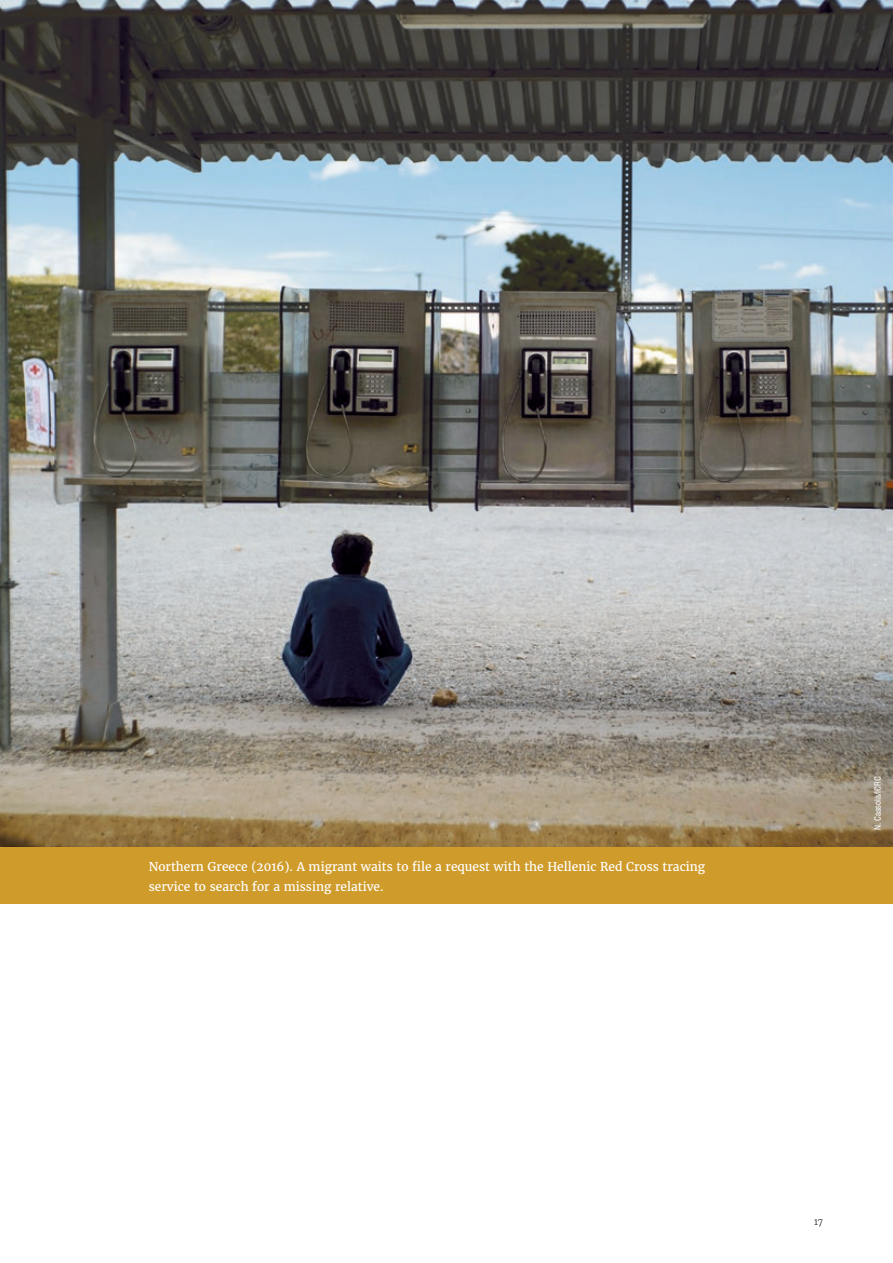
<style>
.page{position:relative;width:893px;height:1263px;background:#fff}
.page>*{position:absolute;margin:0;border:0;box-sizing:border-box;transform-origin:0 0}
.t1{font:12px/19.5px "Merriweather";color:#fff}
.t2{font:condensed 9px "Helvetica Neue LT Std";color:#fff}
.t3{font:300 9px "Merriweather";color:#231f20}
</style>
<div class="page">
<div style="left:0;top:847px;width:893px;height:57px;background:#cf9b2a"></div>
<img style="left:0;top:0;width:893px;height:847px">
<p class="t1" style="left:149px;top:857px;width:558px">Northern Greece (2016). A migrant waits to file a request with the Hellenic Red Cross tracing service to search for a missing relative.</p>
<p class="t2" style="left:872px;top:830px;width:55px;rotate:-90deg">N. Cassola/ICRC</p>
<p class="t3" style="left:814px;top:1215px;width:11px">17</p>
</div>
